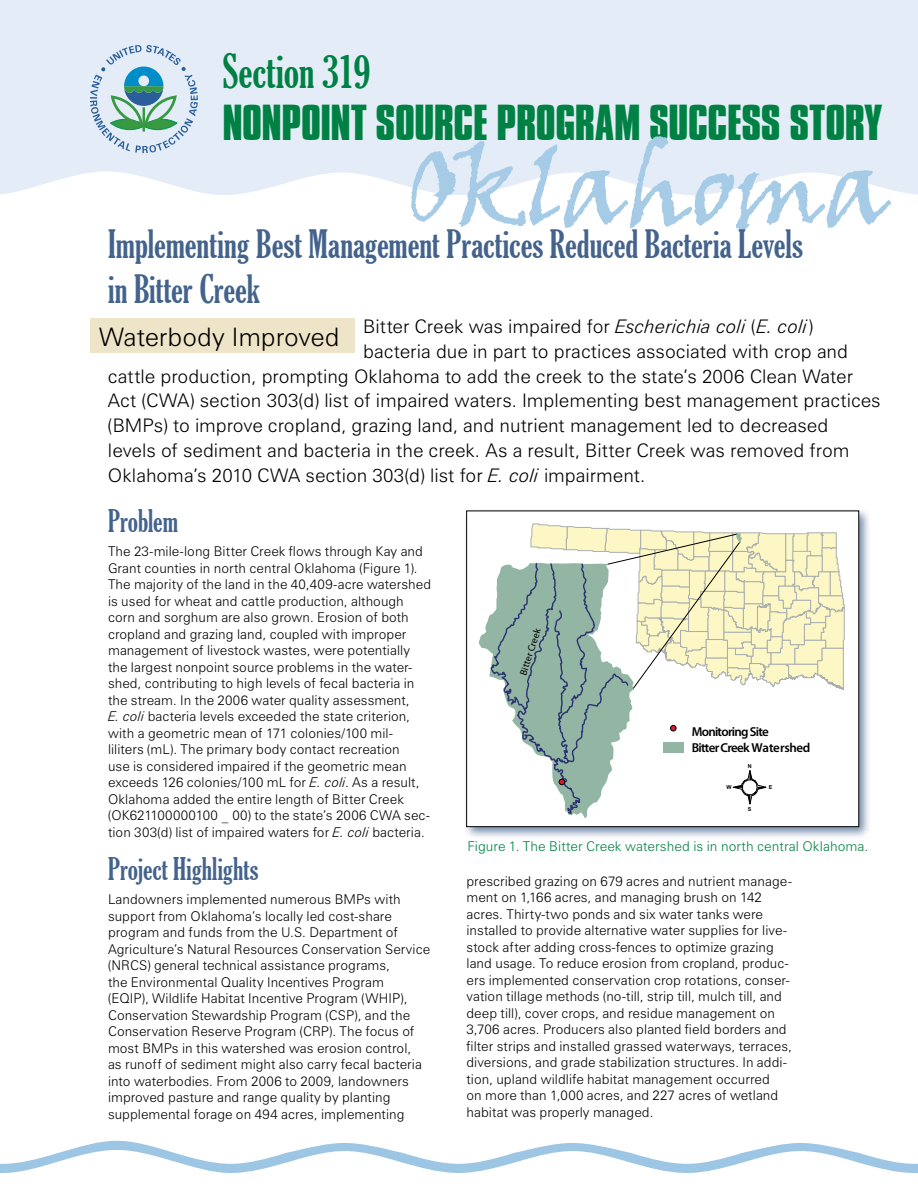
<style>
.page{position:relative;width:918px;height:1188px;background:#fff}
.page>*{position:absolute;margin:0;border:0;box-sizing:border-box;transform-origin:0 0}
.t1{font:105px "Viner Hand ITC";letter-spacing:-.025em;color:#a5cbe7}
.t2{font:extra-condensed 45px "Gloucester";letter-spacing:-.005em;color:#008144}
.t3{font:700 43.5px "Compacta BT";letter-spacing:-.01em;color:#008144}
.t4{font:extra-condensed 37.5px/45px "Gloucester";color:#43638c}
.t5{font:extra-condensed 30px "Gloucester";color:#43638c}
.t6{font:300 25.5px "Zurich BT";letter-spacing:-.005em;color:#000}
.t7{font:300 18.75px "Zurich BT";color:#000}
.t8{font:300 13.5px/16.5px "Zurich BT";letter-spacing:.005em;color:#000}
.t9{font:300 13.5px "Zurich BT";letter-spacing:.005em;color:#008144}
.t10{font:600 13.05px/15.6px "Myriad Pro";letter-spacing:-.055em;color:#000}
.t11{font:10.05px "Myriad Pro";color:#000}
.t12{font:700 5.4px "Arial";color:#000}
.s1{font-style:italic}
</style>
<div class="page">
<svg style="left:0;top:1141px;width:918px;height:32px"></svg>
<div style="left:0;top:0;width:918px;height:195px;background:#e4edf7"></div>
<svg style="left:90px;top:45px;width:108px;height:108px;background:#b3d0d8"></svg>
<div style="left:90px;top:319px;width:264px;height:34px;background:#eee4c8"></div>
<div style="left:463px;top:507px;width:409px;height:333px;background:#43638c;opacity:.75"></div>
<div style="left:467px;top:511px;width:392px;height:316px;background:#fff"></div>
<svg style="left:478px;top:523px;width:367px;height:295px"></svg>
<h2 class="t2" style="left:222px;top:45px;width:150px">Section 319</h2>
<h3 class="t3" style="left:222px;top:96px;width:661px">NONPOINT SOURCE PROGRAM SUCCESS STORY</h3>
<h1 class="t1" style="left:408px;top:123px;width:485px">Oklahoma</h1>
<h3 class="t4" style="left:108px;top:222px;width:697px">Implementing Best Management Practices Reduced Bacteria Levels in Bitter Creek</h3>
<h3 class="t7" style="left:363px;top:315px;width:451px">Bitter Creek was impaired for <span class="s1">Escherichia coli</span> (<span class="s1">E. coli</span>)</h3>
<h3 class="t7" style="left:363px;top:340px;width:486px">bacteria due in part to practices associated with crop and</h3>
<h3 class="t7" style="left:108px;top:365px;width:746px">cattle production, prompting Oklahoma to add the creek to the state’s 2006 Clean Water</h3>
<h3 class="t7" style="left:108px;top:389px;width:774px">Act (CWA) section 303(d) list of impaired waters. Implementing best management practices</h3>
<h3 class="t7" style="left:108px;top:414px;width:722px">(BMPs) to improve cropland, grazing land, and nutrient management led to decreased</h3>
<h3 class="t7" style="left:108px;top:439px;width:743px">levels of sediment and bacteria in the creek. As a result, Bitter Creek was removed from</h3>
<h3 class="t7" style="left:108px;top:464px;width:539px">Oklahoma’s 2010 CWA section 303(d) list for <span class="s1">E. coli</span> impairment.</h3>
<h3 class="t6" style="left:99px;top:321px;width:242px">Waterbody Improved</h3>
<h3 class="t5" style="left:108px;top:504px;width:72px">Problem</h3>
<p class="t8" style="left:108px;top:543px;width:325px">The 23-mile-long Bitter Creek flows through Kay and Grant counties in north central Oklahoma (Figure 1).<br>The majority of the land in the 40,409-acre watershed is used for wheat and cattle production, although corn and sorghum are also grown. Erosion of both cropland and grazing land, coupled with improper management of livestock wastes, were potentially the largest nonpoint source problems in the water&shy;shed, contributing to high levels of fecal bacteria in the stream. In the 2006 water quality assessment,<br><span class="s1">E. coli</span> bacteria levels exceeded the state criterion, with a geometric mean of 171 colonies/100 mil&shy;liliters (mL). The primary body contact recreation<br>use is considered impaired if the geometric mean exceeds 126 colonies/100 mL for <span class="s1">E. coli</span>. As a result, Oklahoma added the entire length of Bitter Creek (OK621100000100 _ 00) to the state’s 2006 CWA sec&shy;tion 303(d) list of impaired waters for <span class="s1">E. coli</span> bacteria.</p>
<h3 class="t5" style="left:108px;top:852px;width:152px">Project Highlights</h3>
<p class="t8" style="left:108px;top:891px;width:324px">Landowners implemented numerous BMPs with support from Oklahoma’s locally led cost-share program and funds from the U.S. Department of Agriculture’s Natural Resources Conservation Service (NRCS) general technical assistance programs,<br>the Environmental Quality Incentives Program<br>(EQIP), Wildlife Habitat Incentive Program (WHIP), Conservation Stewardship Program (CSP), and the Conservation Reserve Program (CRP). The focus of most BMPs in this watershed was erosion control,<br>as runoff of sediment might also carry fecal bacteria into waterbodies. From 2006 to 2009, landowners improved pasture and range quality by planting supplemental forage on 494 acres, implementing</p>
<p class="t11" style="left:518px;top:673px;width:50px;rotate:-72deg">Bitter Creek</p>
<p class="t10" style="left:692px;top:724px;width:120px">Monitoring Site<br>Bitter Creek Watershed</p>
<p class="t12" style="left:748px;top:762px;width:5px">N</p>
<p class="t12" style="left:726px;top:784px;width:7px">W</p>
<p class="t12" style="left:769px;top:784px;width:5px">E</p>
<p class="t12" style="left:748px;top:805px;width:5px">S</p>
<p class="t9" style="left:467px;top:838px;width:402px">Figure 1. The Bitter Creek watershed is in north central Oklahoma.</p>
<p class="t8" style="left:466px;top:873px;width:327px">prescribed grazing on 679 acres and nutrient manage&shy;ment on 1,166 acres, and managing brush on 142 acres. Thirty-two ponds and six water tanks were installed to provide alternative water supplies for live&shy;stock after adding cross-fences to optimize grazing land usage. To reduce erosion from cropland, produc&shy;ers implemented conservation crop rotations, conser&shy;vation tillage methods (no-till, strip till, mulch till, and deep till), cover crops, and residue management on 3,706 acres. Producers also planted field borders and filter strips and installed grassed waterways, terraces, diversions, and grade stabilization structures. In addi&shy;tion, upland wildlife habitat management occurred<br>on more than 1,000 acres, and 227 acres of wetland habitat was properly managed.</p>
</div>
